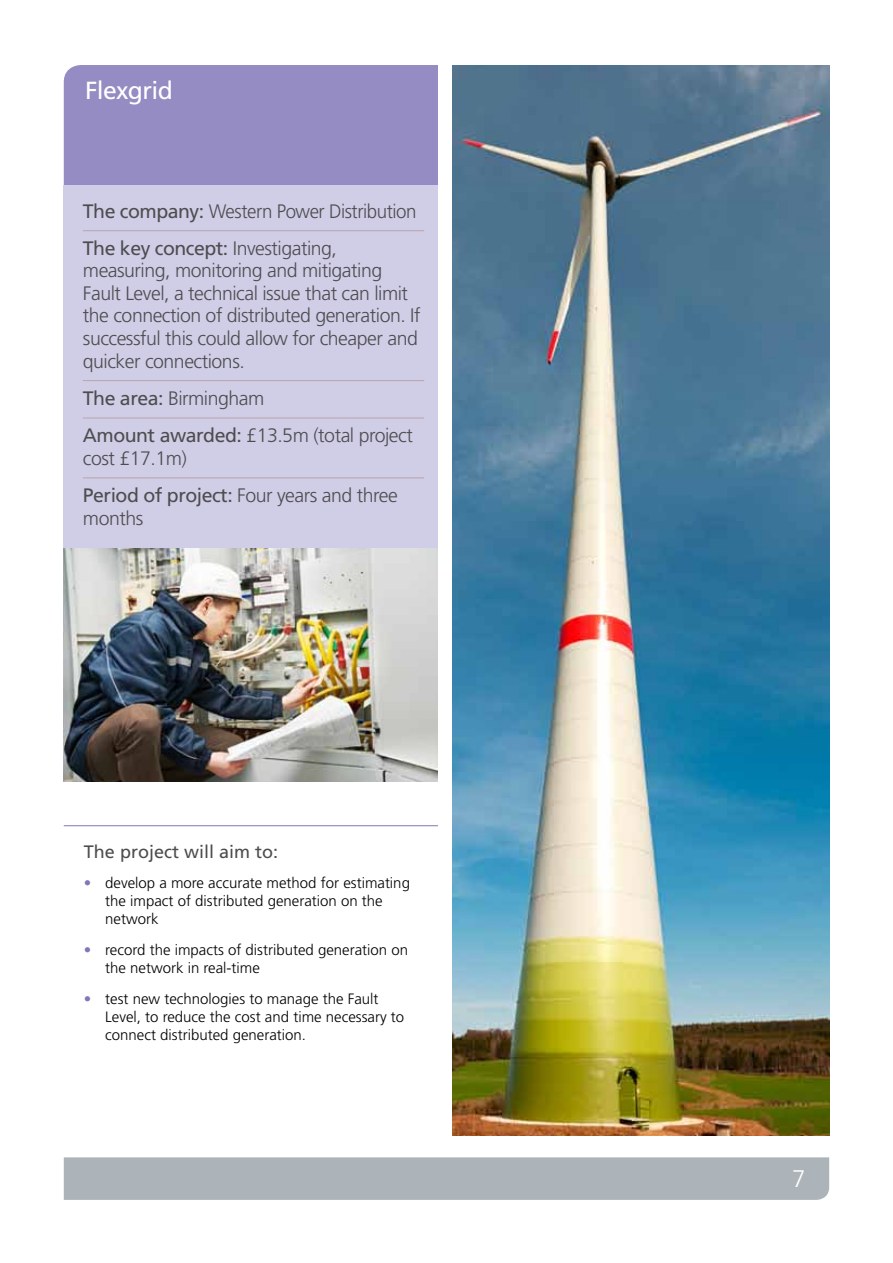
<style>
.page{position:relative;width:893px;height:1263px;background:#fff}
.page>*{position:absolute;margin:0;border:0;box-sizing:border-box;transform-origin:0 0}
.t1{font:24.75px "Frutiger LT Std";letter-spacing:-.025em;color:#fff}
.t2{font:300 24px "Frutiger LT Std";color:#fff}
.t3{font:300 19.5px/22.5px "Frutiger LT Std";letter-spacing:-.025em;color:#4d4d4f}
.t4{font:300 19.5px/37.3px "Frutiger LT Std";letter-spacing:-.025em;color:#4d4d4f;scale:.96 1}
.t5{font:18px "Frutiger LT Std";color:#4d4d4f}
.t6{font:300 15px/18px "Frutiger LT Std";color:#000}
.s1{font-weight:400}
.s2{color:#8177b7}
</style>
<div class="page">
<div style="left:64px;top:65px;width:374px;height:120px;background:#958cc3"></div>
<div style="left:64px;top:1157px;width:765px;height:43px;background:#acb4ba"></div>
<div style="left:64px;top:185px;width:374px;height:363px;background:#d0cde7"></div>
<hr style="left:83px;top:230px;width:341px;height:1px;background:#baa3ab">
<hr style="left:83px;top:380px;width:341px;height:1px;background:#baa3ab">
<hr style="left:83px;top:418px;width:341px;height:1px;background:#baa3ab">
<hr style="left:83px;top:477px;width:341px;height:1px;background:#baa3ab">
<hr style="left:64px;top:825px;width:374px;height:1px;background:#8177b7">
<img style="left:64px;top:548px;width:374px;height:234px">
<img style="left:452px;top:65px;width:377px;height:1070px">
<p class="t1" style="left:85px;top:76px;width:89px">Flexgrid</p>
<p class="t4" style="left:83px;top:192px;width:349px"><span class="s1">The company:</span> Western Power Distribution<br><span class="s1">The key concept:</span> Investigating,</p>
<p class="t3" style="left:83px;top:260px;width:339px">measuring, monitoring and mitigating Fault Level, a technical issue that can limit the connection of distributed generation. If successful this could allow for cheaper and quicker connections.</p>
<p class="t3" style="left:83px;top:380px;width:331px;line-height:37.3px"><span class="s1">The area:</span> Birmingham<br><span class="s1">Amount awarded:</span> £13.5m (total project</p>
<p class="t3" style="left:83px;top:440px;width:316px;line-height:37.3px">cost £17.1m)<br><span class="s1">Period of project:</span> Four years and three</p>
<p class="t3" style="left:83px;top:507px;width:62px">months</p>
<p class="t5" style="left:84px;top:841px;width:196px">The project will aim to:</p>
<p class="t6" style="left:105px;top:874px;width:306px;text-indent:-21px"><span class="s2">•</span> develop a more accurate method for estimating the impact of distributed generation on the network</p>
<p class="t6" style="left:105px;top:941px;width:304px;text-indent:-21px"><span class="s2">•</span> record the impacts of distributed generation on the network in real-time</p>
<p class="t6" style="left:105px;top:990px;width:300px;text-indent:-21px"><span class="s2">•</span> test new technologies to manage the Fault<br>Level, to reduce the cost and time necessary to connect distributed generation.</p>
<p class="t2" style="left:792px;top:1165px;width:15px">7</p>
</div>
